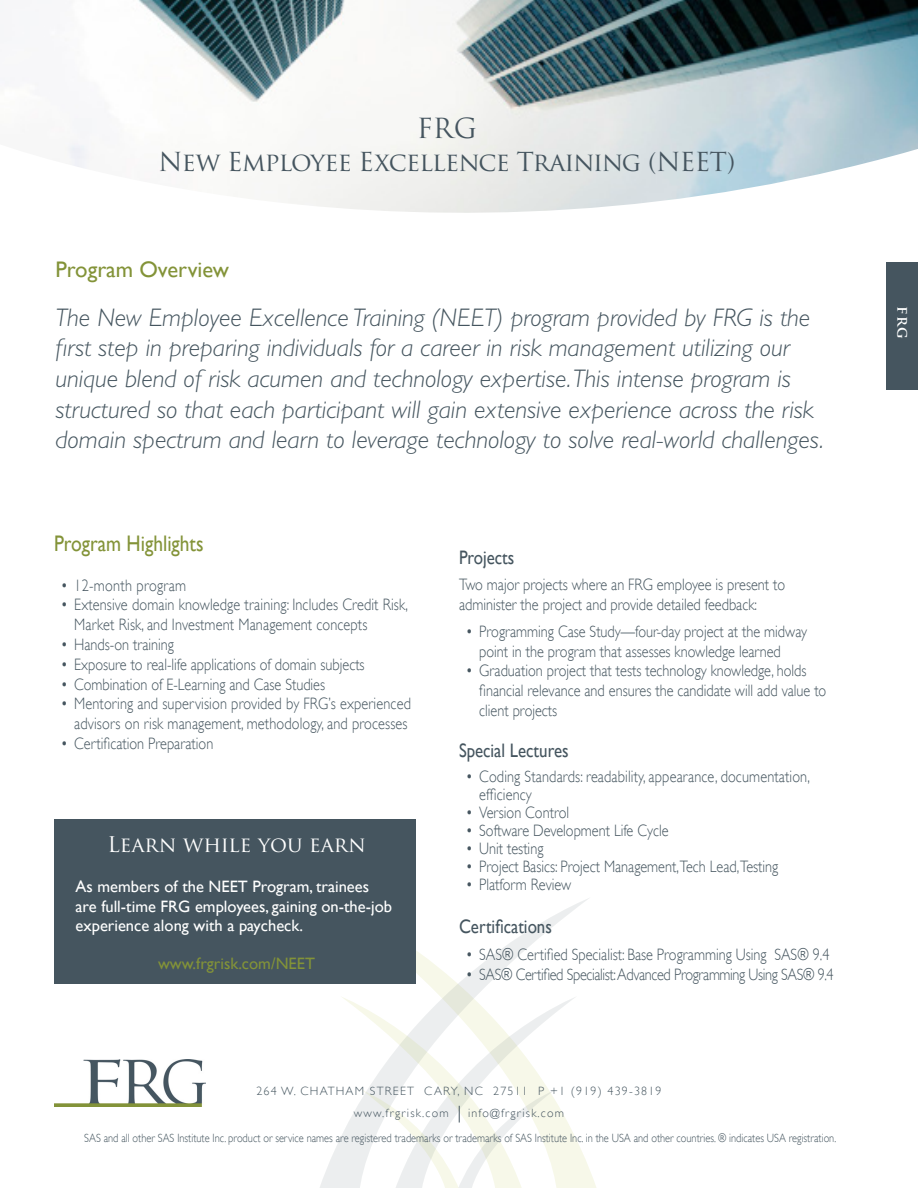
<style>
.page{position:relative;width:918px;height:1188px;background:#fff}
.page>*{position:absolute;margin:0;border:0;box-sizing:border-box;transform-origin:0 0}
.t1{font:27px "Trajan Pro";color:#45555f}
.t2{font:italic 300 25.5px/30.6px "Gill Sans Std";color:#45555f}
.t3{font:25.5px "Trajan Pro";letter-spacing:-.03em;color:#45555f}
.t4{font:22.5px "Gill Sans";color:#839338;scale:.86 1}
.t5{font:22.5px "Gill Sans";color:#839338}
.t6{font:21px "Trajan Pro";color:#fff}
.t7{font:19.5px "Gill Sans";color:#45555f;scale:.86 1}
.t8{font:300 16.5px/19.8px "Gill Sans";color:#45555f;scale:.86 1}
.t9{font:16.5px/19.8px "Gill Sans";color:#fff}
.t10{font:300 16.5px "Gill Sans";letter-spacing:-.025em;color:#45555f;scale:.86 1}
.t11{font:16.5px "Gill Sans";color:#839338}
.t12{font:300 16.5px "Gill Sans";letter-spacing:.02em;color:#45555f;scale:.86 1}
.t13{font:700 15px "Trajan Pro";color:#fff}
.t14{font:300 12px "Gill Sans";color:#45555f;scale:.86 1}
.t15{font:300 12px "Gill Sans";letter-spacing:.1em;color:#45555f}
</style>
<div class="page">
<img style="left:138px;top:0;width:780px;height:141px">
<svg style="left:68px;top:141px;width:850px;height:72px"></svg>
<div style="left:886px;top:262px;width:32px;height:128px;background:#45555f"></div>
<svg style="left:312px;top:898px;width:279px;height:290px"></svg>
<svg style="left:340px;top:996px;width:237px;height:192px"></svg>
<div style="left:54px;top:819px;width:362px;height:164px;background:#45555f"></div>
<img style="left:54px;top:1059px;width:151px;height:48px">
<p class="t1" style="left:417px;top:111px;width:62px">FRG</p>
<p class="t3" style="left:159px;top:146px;width:578px">New Employee Excellence Training (NEET)</p>
<p class="t5" style="left:56px;top:257px;width:175px">Program Overview</p>
<p class="t2" style="left:56px;top:302px;width:770px">The New Employee Excellence Training (NEET) program provided by FRG is the first step in preparing individuals for a career in risk management utilizing our unique blend of risk acumen and technology expertise. This intense program is structured so that each participant will gain extensive experience across the risk domain spectrum and learn to leverage technology to solve real-world challenges.</p>
<p class="t4" style="left:54px;top:530px;width:175px">Program Highlights</p>
<p class="t12" style="left:61px;top:575px;width:148px">• 12-month program</p>
<p class="t8" style="left:74px;top:595px;width:389px;text-indent:-14px">• Extensive domain knowledge training: Includes Credit Risk,<br>Market Risk, and Investment Management concepts</p>
<p class="t8" style="left:61px;top:634px;width:133px">• Hands-on training</p>
<p class="t8" style="left:61px;top:654px;width:355px">• Exposure to real-life applications of domain subjects</p>
<p class="t8" style="left:61px;top:674px;width:309px">• Combination of E-Learning and Case Studies</p>
<p class="t8" style="left:61px;top:694px;width:409px;text-align:right">• Mentoring and supervision provided by FRG’s experienced advisors on risk management, methodology, and processes</p>
<p class="t8" style="left:61px;top:733px;width:179px">• Certification Preparation</p>
<p class="t6" style="left:108px;top:831px;width:259px">Learn while you earn</p>
<p class="t9" style="left:76px;top:877px;width:318px">As members of the NEET Program, trainees are full-time FRG employees, gaining on-the-job experience along with a paycheck.</p>
<p class="t11" style="left:158px;top:954px;width:158px">www.frgrisk.com/NEET</p>
<p class="t7" style="left:459px;top:546px;width:66px">Projects</p>
<p class="t8" style="left:459px;top:575px;width:381px">Two major projects where an FRG employee is present to administer the project and provide detailed feedback:</p>
<p class="t8" style="left:479px;top:621px;width:383px;text-indent:-14px">• Programming Case Study—four-day project at the midway point in the program that assesses knowledge learned</p>
<p class="t8" style="left:479px;top:661px;width:405px;text-indent:-14px">• Graduation project that tests technology knowledge, holds financial relevance and ensures the candidate will add value to client projects</p>
<p class="t7" style="left:459px;top:739px;width:129px">Special Lectures</p>
<p class="t8" style="left:479px;top:768px;width:386px;line-height:18px;text-indent:-14px">• Coding Standards: readability, appearance, documentation, efficiency</p>
<p class="t8" style="left:466px;top:803px;width:122px">• Version Control</p>
<p class="t8" style="left:466px;top:821px;width:237px">• Software Development Life Cycle</p>
<p class="t8" style="left:466px;top:839px;width:92px">• Unit testing</p>
<p class="t8" style="left:466px;top:857px;width:365px">• Project Basics: Project Management,Tech Lead,Testing</p>
<p class="t8" style="left:466px;top:875px;width:124px">• Platform Review</p>
<p class="t7" style="left:459px;top:915px;width:110px">Certifications</p>
<p class="t8" style="left:466px;top:944px;width:425px">• SAS® Certified Specialist: Base Programming Using SAS® 9.4</p>
<p class="t10" style="left:466px;top:965px;width:429px">• SAS® Certified Specialist: Advanced Programming Using SAS® 9.4</p>
<p class="t15" style="left:256px;top:1084px;width:407px">264 W. CHATHAM STREET CARY, NC 27511 P +1 (919) 439-3819</p>
<p class="t15" style="left:354px;top:1106px;width:96px">www.frgrisk.com</p>
<p class="t15" style="left:468px;top:1106px;width:98px">info@frgrisk.com</p>
<p class="t14" style="left:84px;top:1131px;width:876px">SAS and all other SAS Institute Inc. product or service names are registered trademarks or trademarks of SAS Institute Inc. in the USA and other countries. ® indicates USA registration.</p>
<p class="t13" style="left:912px;top:306px;width:35px;rotate:90deg">frg</p>
</div>
